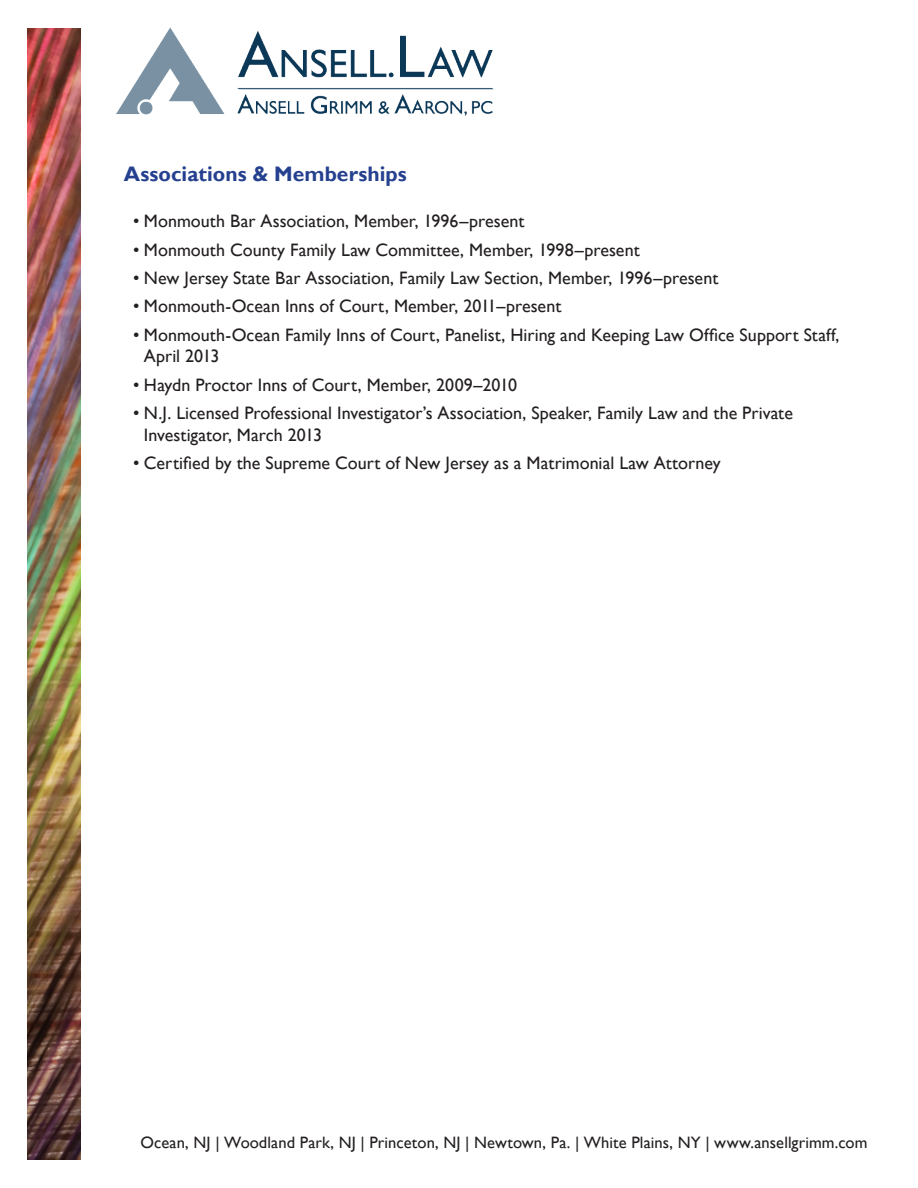
<style>
.page{position:relative;width:918px;height:1188px;background:#fff}
.page>*{position:absolute;margin:0;border:0;box-sizing:border-box;transform-origin:0 0}
.A___M_Head{font:700 21px "Gill Sans";letter-spacing:.005em;color:#25408f}
.t1{font:18px/21.6px "Gill Sans";color:#231f20}
.t2{font:16.5px "Gill Sans";letter-spacing:.005em;color:#231f20}
</style>
<div class="page">
<img style="left:27px;top:28px;width:54px;height:1131px">
<img style="left:117px;top:27px;width:376px;height:89px">
<p class="A___M_Head" style="left:124px;top:161px;width:285px">Associations &amp; Memberships</p>
<p class="t1" style="left:133px;top:211px;width:393px">• Monmouth Bar Association, Member, 1996–present</p>
<p class="t1" style="left:133px;top:239px;width:508px">• Monmouth County Family Law Committee, Member, 1998–present</p>
<p class="t1" style="left:133px;top:268px;width:587px">• New Jersey State Bar Association, Family Law Section, Member, 1996–present</p>
<p class="t1" style="left:133px;top:296px;width:430px">• Monmouth-Ocean Inns of Court, Member, 2011–present</p>
<p class="t1" style="left:144px;top:324px;width:697px;text-indent:-11px">• Monmouth-Ocean Family Inns of Court, Panelist, Hiring and Keeping Law Office Support Staff,<br>April 2013</p>
<p class="t1" style="left:133px;top:374px;width:385px">• Haydn Proctor Inns of Court, Member, 2009–2010</p>
<p class="t1" style="left:144px;top:403px;width:651px;text-indent:-11px">• N.J. Licensed Professional Investigator’s Association, Speaker, Family Law and the Private<br>Investigator, March 2013</p>
<p class="t1" style="left:133px;top:452px;width:589px">• Certified by the Supreme Court of New Jersey as a Matrimonial Law Attorney</p>
<p class="t2" style="left:141px;top:1132px;width:728px">Ocean, NJ | Woodland Park, NJ | Princeton, NJ | Newtown, Pa. | White Plains, NY | www.ansellgrimm.com</p>
</div>
